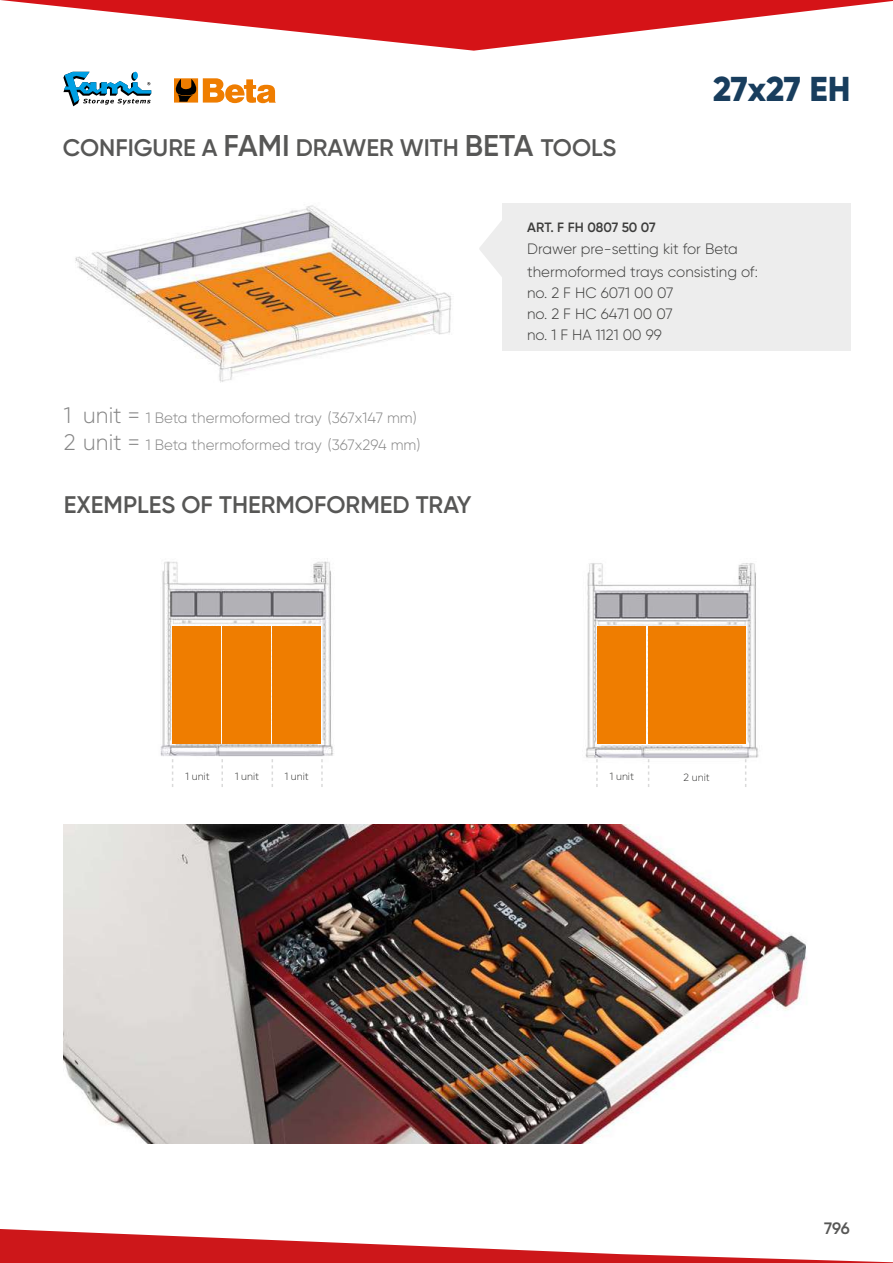
<style>
.page{position:relative;width:893px;height:1263px;background:#fff}
.page>*{position:absolute;margin:0;border:0;box-sizing:border-box;transform-origin:0 0}
.t1{font:800 34.5px "Gilroy";color:#183d5d}
.t2{font:600 24px "Gilroy";color:#575756}
.t3{font:600 16.5px "Gilroy";color:#575756}
.t4{font:300 15px/21px "Gilroy";color:#3c3c3b}
.t5{font:300 15px/27px "Gilroy";color:#878787}
.t6{font:600 13.5px "Gilroy";letter-spacing:-.005em;color:#3c3c3b}
.t7{font:300 10.5px "Gilroy";color:#3c3c3b}
.s1{font-size:30px}
.s2{font-size:22.5px}
</style>
<div class="page">
<svg style="left:0;top:1229px;width:893px;height:34px"></svg>
<svg style="left:0;top:0;width:893px;height:51px"></svg>
<div style="left:502px;top:203px;width:348px;height:148px;background:#ededed"></div>
<img style="left:160px;top:558px;width:174px;height:210px">
<img style="left:585px;top:563px;width:174px;height:205px">
<img style="left:64px;top:825px;width:743px;height:319px">
<svg style="left:479px;top:221px;width:23px;height:56px"></svg>
<svg style="left:172px;top:759px;width:1px;height:28px"></svg>
<svg style="left:596px;top:759px;width:2px;height:28px"></svg>
<svg style="left:221px;top:759px;width:2px;height:28px"></svg>
<svg style="left:272px;top:759px;width:1px;height:28px"></svg>
<svg style="left:321px;top:759px;width:2px;height:28px"></svg>
<svg style="left:648px;top:759px;width:1px;height:28px"></svg>
<svg style="left:745px;top:759px;width:1px;height:28px"></svg>
<div style="left:172px;top:626px;width:49px;height:117px;background:#ef7d00"></div>
<div style="left:648px;top:626px;width:98px;height:117px;background:#ef7d00"></div>
<div style="left:222px;top:626px;width:49px;height:117px;background:#ef7d00"></div>
<div style="left:272px;top:626px;width:49px;height:117px;background:#ef7d00"></div>
<div style="left:597px;top:626px;width:49px;height:117px;background:#ef7d00"></div>
<img style="left:75px;top:205px;width:376px;height:178px">
<div style="left:174px;top:78px;width:24px;height:25px;background:#ef7d00"></div>
<svg style="left:176px;top:79px;width:21px;height:23px"></svg>
<svg style="left:203px;top:78px;width:73px;height:25px"></svg>
<svg style="left:63px;top:72px;width:88px;height:34px"></svg>
<h2 class="t2" style="left:63px;top:132px;width:555px">CONFIGURE A <span class="s1">FAMI</span> DRAWER WITH <span class="s1">BETA</span> TOOLS</h2>
<h1 class="t1" style="left:713px;top:67px;width:139px">27x27 EH</h1>
<p class="t5" style="left:64px;top:404px;width:358px"><span class="s2">1 unit =</span> 1 Beta thermoformed tray (367x147 mm)<br><span class="s2">2 unit =</span> 1 Beta thermoformed tray (367x294 mm)</p>
<h2 class="t2" style="left:64px;top:489px;width:409px">EXEMPLES OF THERMOFORMED TRAY</h2>
<p class="t6" style="left:527px;top:219px;width:130px">ART. F FH 0807 50 07</p>
<p class="t4" style="left:527px;top:238px;width:232px;line-height:22.5px">Drawer pre-setting kit for Beta thermoformed trays consisting of:</p>
<p class="t4" style="left:527px;top:282px;width:148px;text-align:justify">no. 2 F HC 6071 00 07 no. 2 F HC 6471 00 07 no. 1 F HA 1121 00 99</p>
<p class="t7" style="left:185px;top:770px;width:26px">1 unit</p>
<p class="t7" style="left:235px;top:770px;width:26px">1 unit</p>
<p class="t7" style="left:285px;top:770px;width:26px">1 unit</p>
<p class="t7" style="left:610px;top:770px;width:26px">1 unit</p>
<p class="t7" style="left:684px;top:770px;width:28px">2 unit</p>
<p class="t3" style="left:824px;top:1218px;width:27px">796</p>
</div>
